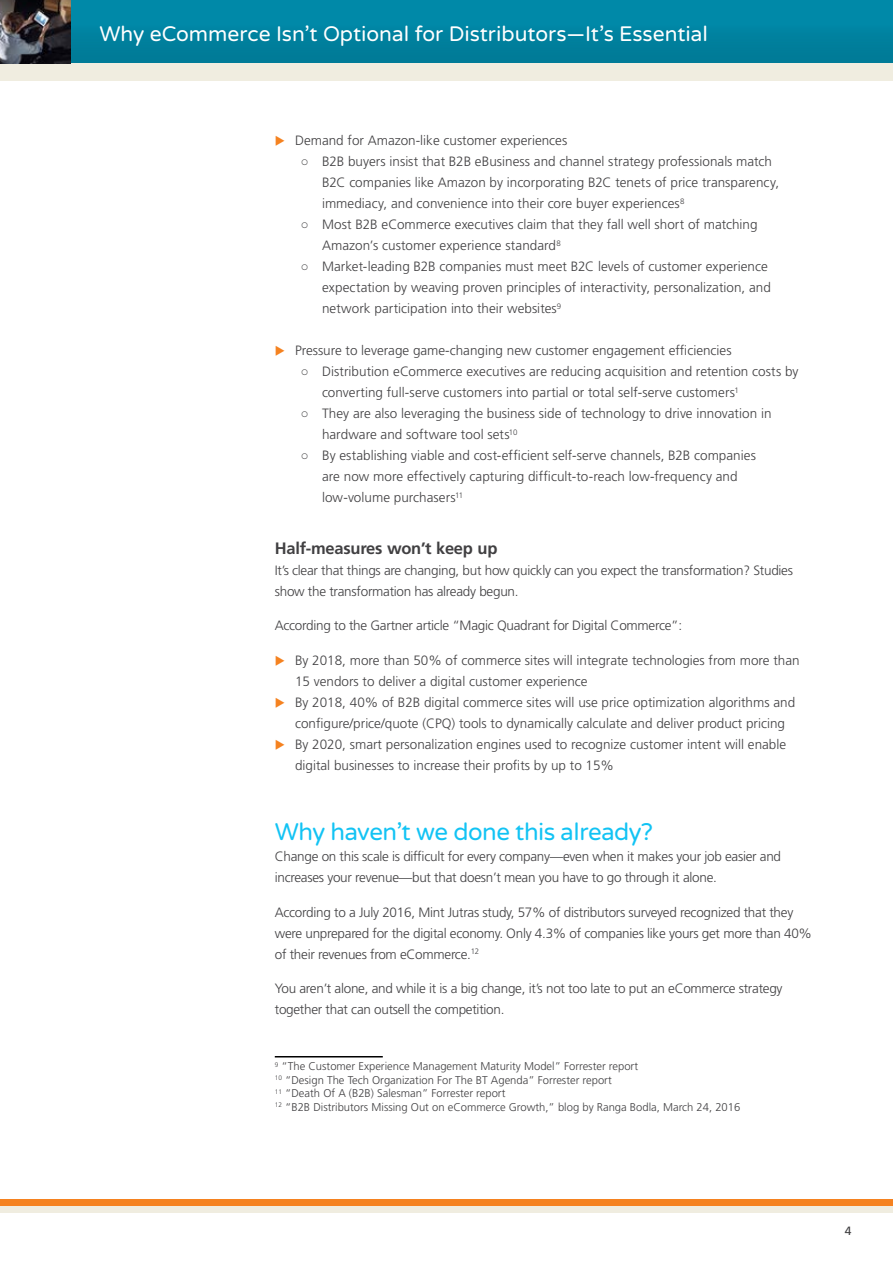
<style>
.page{position:relative;width:893px;height:1263px;background:#fff}
.page>*{position:absolute;margin:0;border:0;box-sizing:border-box;transform-origin:0 0}
.Body_Heading{font:24px "Varela Round";letter-spacing:-.02em;color:#12c3f4}
.t1{font:21px "Varela Round";color:#fff}
.Body_Subhead{font:700 16.5px "Frutiger LT Std";letter-spacing:-.015em;color:#414042}
.Body_Copy{font:300 13.5px/21px "Frutiger LT Std";color:#414042}
.Body_Copy-2{font:300 13.5px/21px "Frutiger LT Std";letter-spacing:-.02em;color:#414042}
.t2{font:12px "Frutiger LT Std";color:#414042}
.Footnote{font:300 11.25px "Frutiger LT Std";color:#414042}
.s1{font-family:"Arial Narrow";font-weight:400}
</style>
<div class="page">
<div style="left:0;top:1199px;width:893px;height:7px;background:#f58220"></div>
<div style="left:0;top:1206px;width:893px;height:7px;background:#f0ede0"></div>
<div style="left:0;top:0;width:893px;height:63px;background:#0084a2"></div>
<div style="left:0;top:63px;width:893px;height:17px;background:#f0ede0"></div>
<img style="left:0;top:0;width:70px;height:63px">
<hr style="left:275px;top:1056px;width:108px;height:1px;background:#000">
<h2 class="t1" style="left:99px;top:22px;width:610px">Why eCommerce Isn’t Optional for Distributors—It’s Essential</h2>
<p class="Body_Copy" style="left:295px;top:130px;width:274px">Demand for Amazon-like customer experiences</p>
<p class="Body_Copy" style="left:322px;top:151px;width:459px;text-indent:-20px"><span class="s1">○</span> B2B buyers insist that B2B eBusiness and channel strategy professionals match<br>B2C companies like Amazon by incorporating B2C tenets of price transparency, immediacy, and convenience into their core buyer experiences<sup>8</sup></p>
<p class="Body_Copy" style="left:322px;top:214px;width:437px;text-indent:-20px"><span class="s1">○</span> Most B2B eCommerce executives claim that they fall well short of matching<br>Amazon’s customer experience standard<sup>8</sup></p>
<p class="Body_Copy" style="left:322px;top:256px;width:450px;text-indent:-20px"><span class="s1">○</span> Market-leading B2B companies must meet B2C levels of customer experience expectation by weaving proven principles of interactivity, personalization, and network participation into their websites<sup>9</sup></p>
<p class="Body_Copy" style="left:295px;top:340px;width:438px">Pressure to leverage game-changing new customer engagement efficiencies</p>
<p class="Body_Copy" style="left:322px;top:361px;width:478px;text-indent:-20px"><span class="s1">○</span> Distribution eCommerce executives are reducing acquisition and retention costs by converting full-serve customers into partial or total self-serve customers<sup>1</sup></p>
<p class="Body_Copy" style="left:322px;top:403px;width:451px;text-indent:-20px"><span class="s1">○</span> They are also leveraging the business side of technology to drive innovation in hardware and software tool sets<sup>10</sup></p>
<p class="Body_Copy" style="left:322px;top:445px;width:435px;text-indent:-20px"><span class="s1">○</span> By establishing viable and cost-efficient self-serve channels, B2B companies are now more effectively capturing difficult-to-reach low-frequency and low-volume purchasers<sup>11</sup></p>
<p class="Body_Subhead" style="left:275px;top:538px;width:224px">Half-measures won’t keep up</p>
<p class="Body_Copy-2" style="left:275px;top:560px;width:520px">It’s clear that things are changing, but how quickly can you expect the transformation? Studies show the transformation has already begun.</p>
<p class="Body_Copy-2" style="left:275px;top:615px;width:409px">According to the Gartner article “Magic Quadrant for Digital Commerce”:</p>
<p class="Body_Copy" style="left:295px;top:650px;width:506px">By 2018, more than 50% of commerce sites will integrate technologies from more than<br>15 vendors to deliver a digital customer experience</p>
<p class="Body_Copy" style="left:295px;top:692px;width:502px">By 2018, 40% of B2B digital commerce sites will use price optimization algorithms and configure/price/quote (CPQ) tools to dynamically calculate and deliver product pricing</p>
<p class="Body_Copy" style="left:295px;top:734px;width:493px">By 2020, smart personalization engines used to recognize customer intent will enable digital businesses to increase their profits by up to 15%</p>
<p class="Body_Heading" style="left:275px;top:818px;width:380px">Why haven’t we done this already?</p>
<p class="Body_Copy-2" style="left:275px;top:846px;width:508px">Change on this scale is difficult for every company—even when it makes your job easier and increases your revenue—but that doesn’t mean you have to go through it alone.</p>
<p class="Body_Copy-2" style="left:275px;top:901px;width:539px">According to a July 2016, Mint Jutras study, 57% of distributors surveyed recognized that they were unprepared for the digital economy. Only 4.3% of companies like yours get more than 40% of their revenues from eCommerce.<sup>12</sup></p>
<p class="Body_Copy-2" style="left:275px;top:978px;width:509px">You aren’t alone, and while it is a big change, it’s not too late to put an eCommerce strategy together that can outsell the competition.</p>
<p class="Footnote" style="left:275px;top:1060px;width:365px"><sup>9</sup> “The Customer Experience Management Maturity Model” Forrester report</p>
<p class="Footnote" style="left:275px;top:1073px;width:338px"><sup>10</sup> “Design The Tech Organization For The BT Agenda” Forrester report</p>
<p class="Footnote" style="left:275px;top:1087px;width:232px"><sup>11</sup> “Death Of A (B2B) Salesman” Forrester report</p>
<p class="Footnote" style="left:275px;top:1100px;width:467px"><sup>12</sup> “B2B Distributors Missing Out on eCommerce Growth,” blog by Ranga Bodla, March 24, 2016</p>
<p class="t2" style="left:845px;top:1223px;width:8px">4</p>
</div>
